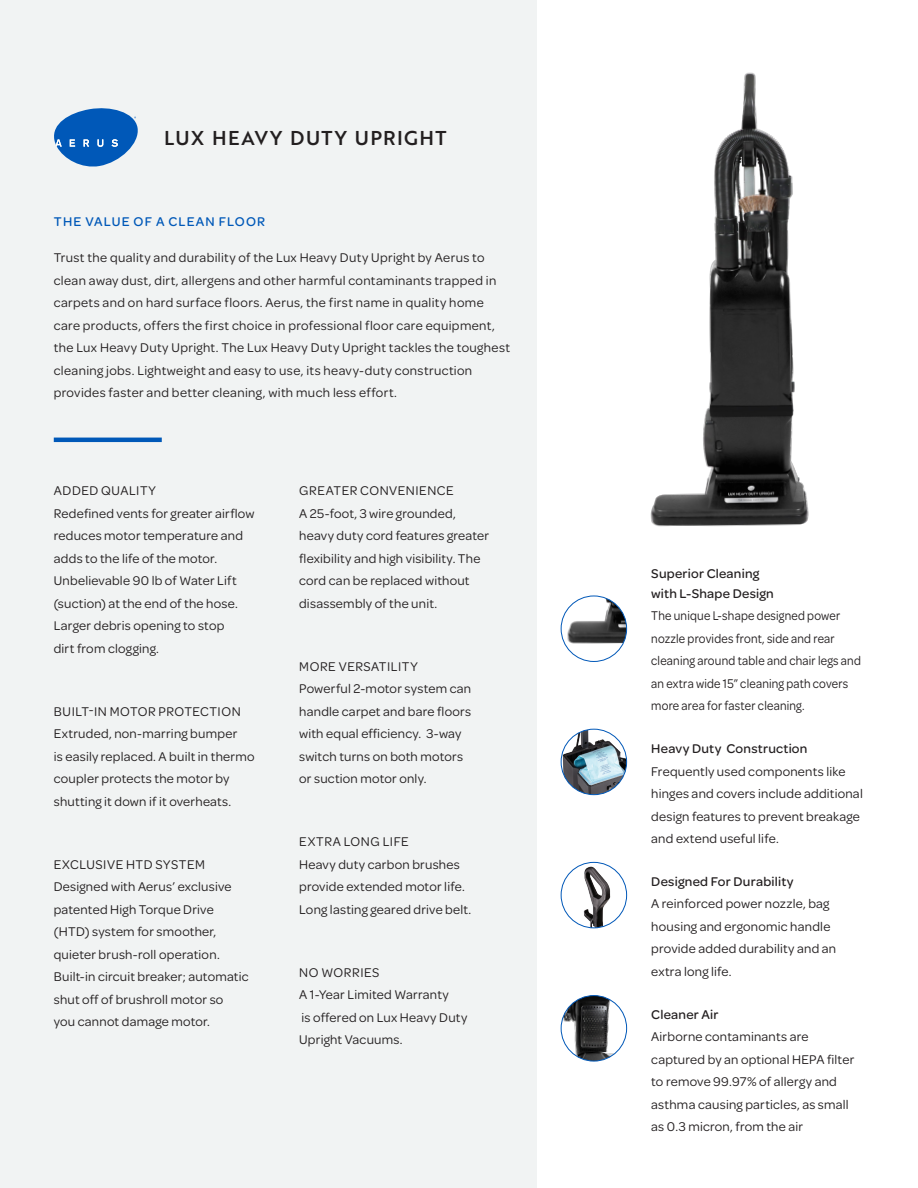
<style>
.page{position:relative;width:918px;height:1188px;background:#fff}
.page>*{position:absolute;margin:0;border:0;box-sizing:border-box;transform-origin:0 0}
.t1{font:19.5px "Brother 1816 Medium";letter-spacing:.07em;color:#231f20}
.BODY_COPY{font:13.5px/22.5px "Omnes";letter-spacing:.02em;color:#231f20}
.Listing_Subhead{font:13.5px/22.5px "Omnes";letter-spacing:.02em;color:#231f20;scale:.9 1}
.Listing_Subhead-2{font:500 13.5px/19.5px "Omnes";letter-spacing:.015em;color:#231f20}
.t2{font:500 13.5px "Omnes";letter-spacing:.085em;color:#0058b8}
.s1{font-weight:500}
</style>
<div class="page">
<div style="left:0;top:0;width:537px;height:1188px;background:#f1f3f3"></div>
<svg style="left:54px;top:108px;width:84px;height:59px"></svg>
<hr style="left:54px;top:438px;width:108px;height:4px;background:#0058b8">
<img style="left:561px;top:729px;width:66px;height:66px;border-radius:33px">
<div style="left:561px;top:729px;width:66px;height:66px;border:1px solid #0058b8;border-radius:50%"></div>
<img style="left:561px;top:596px;width:66px;height:61px">
<div style="left:561px;top:596px;width:66px;height:66px;border:1px solid #0058b8;border-radius:50%"></div>
<img style="left:563px;top:862px;width:64px;height:66px">
<div style="left:561px;top:862px;width:66px;height:66px;border:1px solid #0058b8;border-radius:50%"></div>
<img style="left:561px;top:996px;width:66px;height:65px;border-radius:33px">
<div style="left:561px;top:995px;width:66px;height:66px;border:1px solid #0058b8;border-radius:50%"></div>
<img style="left:650px;top:72px;width:159px;height:455px">
<p class="t1" style="left:164px;top:124px;width:284px">LUX HEAVY DUTY UPRIGHT</p>
<p class="t2" style="left:54px;top:213px;width:213px">THE VALUE OF A CLEAN FLOOR</p>
<p class="BODY_COPY" style="left:54px;top:246px;width:458px">Trust the quality and durability of the Lux Heavy Duty Upright by Aerus to clean away dust, dirt, allergens and other harmful contaminants trapped in carpets and on hard surface floors. Aerus, the first name in quality home care products, offers the first choice in professional floor care equipment, the Lux Heavy Duty Upright. The Lux Heavy Duty Upright tackles the toughest cleaning jobs. Lightweight and easy to use, its heavy-duty construction provides faster and better cleaning, with much less effort.</p>
<p class="BODY_COPY" style="left:54px;top:478px;width:202px">ADDED QUALITY<br>Redefined vents for greater airflow reduces motor temperature and adds to the life of the motor.<br>Unbelievable 90 lb of Water Lift (suction) at the end of the hose.<br>Larger debris opening to stop<br>dirt from clogging.</p>
<p class="BODY_COPY" style="left:54px;top:699px;width:202px">BUILT-IN MOTOR PROTECTION<br>Extruded, non-marring bumper<br>is easily replaced. A built in thermo coupler protects the motor by shutting it down if it overheats.</p>
<p class="BODY_COPY" style="left:54px;top:852px;width:196px">EXCLUSIVE HTD SYSTEM<br>Designed with Aerus’ exclusive patented High Torque Drive (HTD) system for smoother, quieter brush-roll operation.<br>Built-in circuit breaker; automatic shut off of brushroll motor so<br>you cannot damage motor.</p>
<p class="BODY_COPY" style="left:299px;top:478px;width:192px">GREATER CONVENIENCE<br>A 25-foot, 3 wire grounded, heavy duty cord features greater flexibility and high visibility. The cord can be replaced without disassembly of the unit.</p>
<p class="BODY_COPY" style="left:299px;top:654px;width:174px">MORE VERSATILITY<br>Powerful 2-motor system can handle carpet and bare floors with equal efficiency. 3-way switch turns on both motors or suction motor only.</p>
<p class="BODY_COPY" style="left:299px;top:829px;width:174px">EXTRA LONG LIFE<br>Heavy duty carbon brushes provide extended motor life.<br>Long lasting geared drive belt.</p>
<p class="BODY_COPY" style="left:299px;top:960px;width:170px">NO WORRIES<br>A 1-Year Limited Warranty<br>is offered on Lux Heavy Duty<br>Upright Vacuums.</p>
<p class="Listing_Subhead-2" style="left:651px;top:563px;width:124px">Superior Cleaning with L-Shape Design</p>
<p class="Listing_Subhead" style="left:651px;top:604px;width:235px">The unique L-shape designed power nozzle provides front, side and rear cleaning around table and chair legs and an extra wide 15” cleaning path covers more area for faster cleaning.</p>
<p class="BODY_COPY" style="left:651px;top:736px;width:213px"><span class="s1">Heavy Duty Construction<br></span>Frequently used components like hinges and covers include additional design features to prevent breakage and extend useful life.</p>
<p class="BODY_COPY" style="left:651px;top:869px;width:187px"><span class="s1">Designed For Durability<br></span>A reinforced power nozzle, bag housing and ergonomic handle provide added durability and an extra long life.</p>
<p class="BODY_COPY" style="left:651px;top:1002px;width:205px"><span class="s1">Cleaner Air<br></span>Airborne contaminants are captured by an optional HEPA filter to remove 99.97% of allergy and asthma causing particles, as small as 0.3 micron, from the air</p>
</div>
